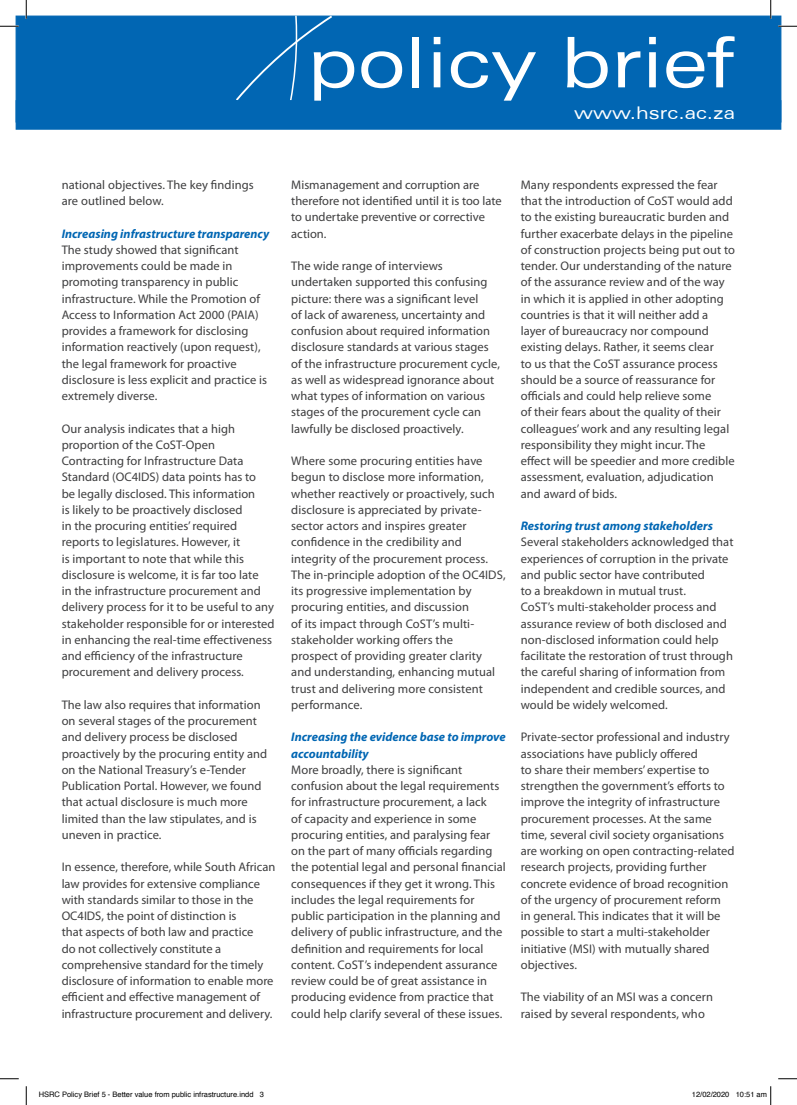
<style>
.page{position:relative;width:797px;height:1105px;background:#fff}
.page>*{position:absolute;margin:0;border:0;box-sizing:border-box;transform-origin:0 0}
.t1{font:expanded 70px "Zurich BT";color:#fff}
.t2{font:expanded 17.5px "Zurich BT";color:#fff}
.t3{font:12.5px/16.2px "Myriad Pro";letter-spacing:.005em;color:#3e3e3f}
.t4{font:italic 700 12.5px/16.2px "Myriad Pro";color:#0166b3}
.t5{font:7.5px "Helvetica";color:#000}
</style>
<div class="page">
<div style="left:16px;top:16px;width:765px;height:106px;background:#0166b3"></div>
<svg style="left:234px;top:16px;width:100px;height:84px"></svg>
<div style="left:16px;top:100px;width:765px;height:30px;background:#0166b3;border:1px solid #0166b3"></div>
<svg style="left:0;top:25px;width:19px;height:2px"></svg>
<svg style="left:778px;top:25px;width:19px;height:2px"></svg>
<svg style="left:0;top:1078px;width:19px;height:1px"></svg>
<svg style="left:778px;top:1078px;width:19px;height:1px"></svg>
<svg style="left:25px;top:0;width:2px;height:19px"></svg>
<svg style="left:25px;top:1086px;width:2px;height:19px"></svg>
<svg style="left:770px;top:0;width:1px;height:19px"></svg>
<svg style="left:770px;top:1086px;width:1px;height:19px"></svg>
<h1 class="t1" style="left:307px;top:21px;width:428px">policy brief</h1>
<h2 class="t2" style="left:574px;top:103px;width:163px">www.hsrc.ac.za</h2>
<p class="t3" style="left:62px;top:176px;width:194px">national objectives. The key findings are outlined below.</p>
<p class="t4" style="left:62px;top:225px;width:209px">Increasing infrastructure transparency</p>
<p class="t3" style="left:62px;top:241px;width:207px">The study showed that significant improvements could be made in promoting transparency in public infrastructure. While the Promotion of Access to Information Act 2000 (PAIA) provides a framework for disclosing information reactively (upon request), the legal framework for proactive disclosure is less explicit and practice is extremely diverse.</p>
<p class="t3" style="left:62px;top:420px;width:214px">Our analysis indicates that a high proportion of the CoST-Open Contracting for Infrastructure Data Standard (OC4IDS) data points has to<br>be legally disclosed. This information<br>is likely to be proactively disclosed<br>in the procuring entities’ required reports to legislatures. However, it<br>is important to note that while this disclosure is welcome, it is far too late<br>in the infrastructure procurement and delivery process for it to be useful to any stakeholder responsible for or interested in enhancing the real-time effectiveness and efficiency of the infrastructure procurement and delivery process.</p>
<p class="t3" style="left:62px;top:696px;width:207px">The law also requires that information on several stages of the procurement and delivery process be disclosed proactively by the procuring entity and on the National Treasury’s e-Tender Publication Portal. However, we found that actual disclosure is much more limited than the law stipulates, and is uneven in practice.</p>
<p class="t3" style="left:62px;top:859px;width:215px">In essence, therefore, while South African law provides for extensive compliance with standards similar to those in the OC4IDS, the point of distinction is<br>that aspects of both law and practice<br>do not collectively constitute a comprehensive standard for the timely disclosure of information to enable more efficient and effective management of infrastructure procurement and delivery.</p>
<p class="t3" style="left:291px;top:176px;width:212px">Mismanagement and corruption are therefore not identified until it is too late to undertake preventive or corrective action.</p>
<p class="t3" style="left:291px;top:257px;width:210px">The wide range of interviews undertaken supported this confusing picture: there was a significant level<br>of lack of awareness, uncertainty and confusion about required information disclosure standards at various stages of the infrastructure procurement cycle, as well as widespread ignorance about what types of information on various stages of the procurement cycle can lawfully be disclosed proactively.</p>
<p class="t3" style="left:291px;top:452px;width:216px">Where some procuring entities have begun to disclose more information, whether reactively or proactively, such disclosure is appreciated by private&shy;sector actors and inspires greater confidence in the credibility and integrity of the procurement process.<br>The in-principle adoption of the OC4IDS, its progressive implementation by procuring entities, and discussion<br>of its impact through CoST’s multi&shy;stakeholder working offers the<br>prospect of providing greater clarity<br>and understanding, enhancing mutual trust and delivering more consistent performance.</p>
<p class="t4" style="left:291px;top:729px;width:216px">Increasing the evidence base to improve accountability</p>
<p class="t3" style="left:291px;top:761px;width:216px">More broadly, there is significant confusion about the legal requirements for infrastructure procurement, a lack<br>of capacity and experience in some procuring entities, and paralysing fear on the part of many officials regarding the potential legal and personal financial consequences if they get it wrong. This includes the legal requirements for public participation in the planning and delivery of public infrastructure, and the definition and requirements for local content. CoST’s independent assurance review could be of great assistance in producing evidence from practice that could help clarify several of these issues.</p>
<p class="t3" style="left:521px;top:176px;width:216px">Many respondents expressed the fear that the introduction of CoST would add to the existing bureaucratic burden and further exacerbate delays in the pipeline of construction projects being put out to tender. Our understanding of the nature of the assurance review and of the way in which it is applied in other adopting countries is that it will neither add a layer of bureaucracy nor compound existing delays. Rather, it seems clear<br>to us that the CoST assurance process should be a source of reassurance for officials and could help relieve some<br>of their fears about the quality of their colleagues’ work and any resulting legal responsibility they might incur. The effect will be speedier and more credible assessment, evaluation, adjudication and award of bids.</p>
<p class="t4" style="left:521px;top:517px;width:194px">Restoring trust among stakeholders</p>
<p class="t3" style="left:521px;top:534px;width:214px">Several stakeholders acknowledged that experiences of corruption in the private and public sector have contributed<br>to a breakdown in mutual trust.<br>CoST’s multi-stakeholder process and assurance review of both disclosed and non-disclosed information could help facilitate the restoration of trust through the careful sharing of information from independent and credible sources, and would be widely welcomed.</p>
<p class="t3" style="left:521px;top:729px;width:215px">Private-sector professional and industry associations have publicly offered<br>to share their members’ expertise to strengthen the government’s efforts to improve the integrity of infrastructure procurement processes. At the same time, several civil society organisations are working on open contracting-related research projects, providing further concrete evidence of broad recognition of the urgency of procurement reform<br>in general. This indicates that it will be possible to start a multi-stakeholder initiative (MSI) with mutually shared objectives.</p>
<p class="t3" style="left:521px;top:989px;width:194px">The viability of an MSI was a concern raised by several respondents, who</p>
<p class="t5" style="left:39px;top:1089px;width:227px">HSRC Policy Brief 5 - Better value from public infrastructure.indd 3</p>
<p class="t5" style="left:692px;top:1089px;width:77px">12/02/2020 10:51 am</p>
</div>
